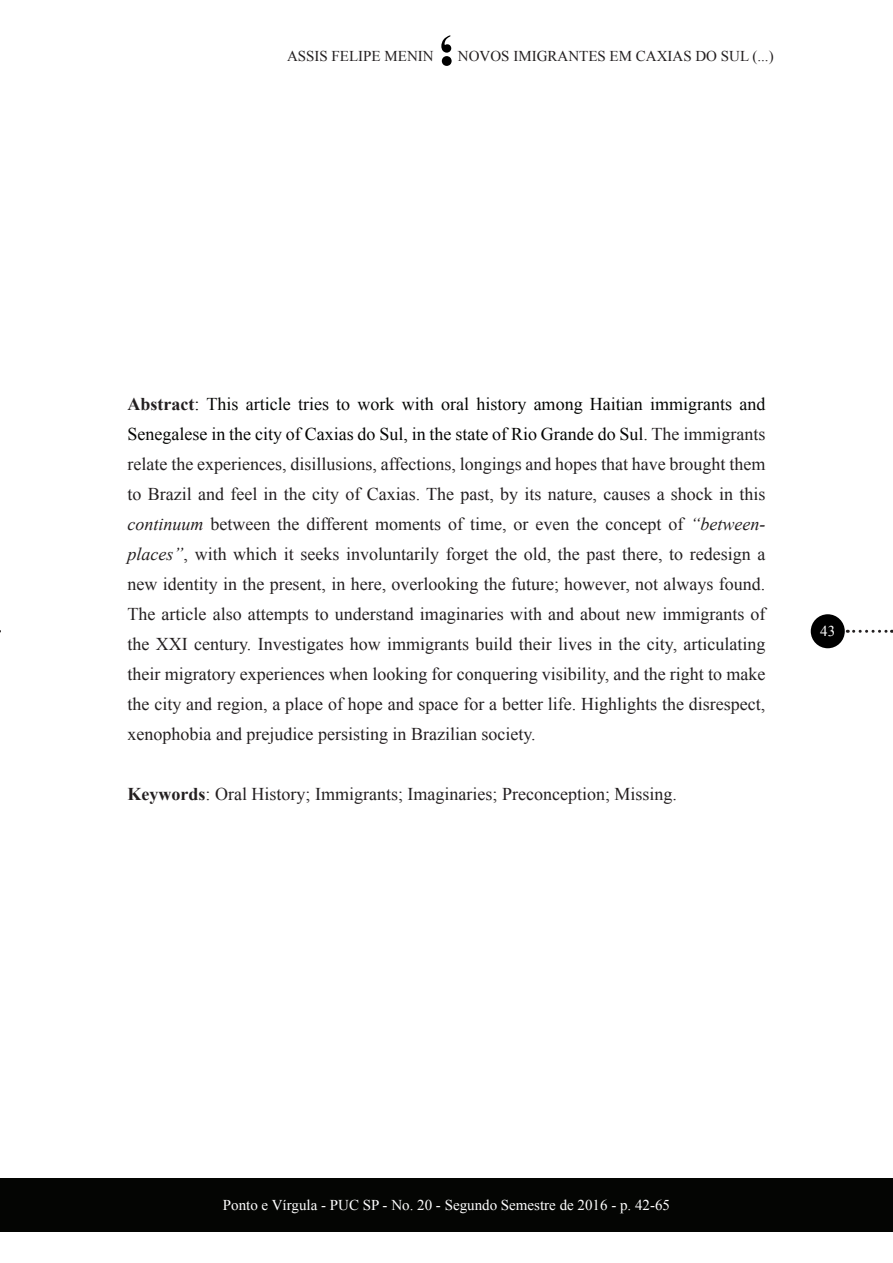
<style>
.page{position:relative;width:893px;height:1263px;background:#fff}
.page>*{position:absolute;margin:0;border:0;box-sizing:border-box;transform-origin:0 0}
.t1{font:18px/30px "Times New Roman";color:#231f20;text-align:justify}
.t2{font:15px "Times New Roman";color:#fff}
.t3{font:15px "Times New Roman";color:#231f20}
.s1{font-weight:700}
.s2{color:#040503}
.s3{font-style:italic}
</style>
<div class="page">
<svg style="left:441px;top:35px;width:11px;height:31px"></svg>
<div style="left:0;top:1178px;width:893px;height:54px;background:#040503"></div>
<div style="left:811px;top:614px;width:34px;height:34px;background:#000;border-radius:50%"></div>
<svg style="left:854px;top:630px;width:38px;height:3px"></svg>
<p class="t3" style="left:287px;top:46px;width:148px">ASSIS FELIPE MENIN</p>
<p class="t3" style="left:458px;top:46px;width:317px">NOVOS IMIGRANTES EM CAXIAS DO SUL (...)</p>
<p class="t1" style="left:128px;top:389px;width:639px"><span class="s1">Abstract</span><span class="s2">: This article tries to work with oral history among Haitian immigrants and Senegalese in the city of Caxias do Sul, in the state of Rio Grande do Sul</span>. The immigrants relate the experiences, disillusions, affections, longings and hopes that have brought them to Brazil and feel in the city of Caxias. The past, by its nature, causes a shock in this <span class="s3">continuum</span> between the different moments of time, or even the concept of <span class="s3">“between&shy;places”</span>, with which it seeks involuntarily forget the old, the past there, to redesign a new identity in the present, in here, overlooking the future; however, not always found.<br>The article also attempts to understand imaginaries with and about new immigrants of the XXI century. Investigates how immigrants build their lives in the city, articulating their migratory experiences when looking for conquering visibility, and the right to make the city and region, a place of hope and space for a better life. Highlights the disrespect, xenophobia and prejudice persisting in Brazilian society.</p>
<p class="t1" style="left:128px;top:779px;width:551px"><span class="s1">Keywords</span>: Oral History; Immigrants; Imaginaries; Preconception; Missing.</p>
<p class="t2" style="left:820px;top:621px;width:16px">43</p>
<p class="t2" style="left:223px;top:1195px;width:449px">Ponto e Vírgula - PUC SP - No. 20 - Segundo Semestre de 2016 - p. 42-65</p>
</div>
